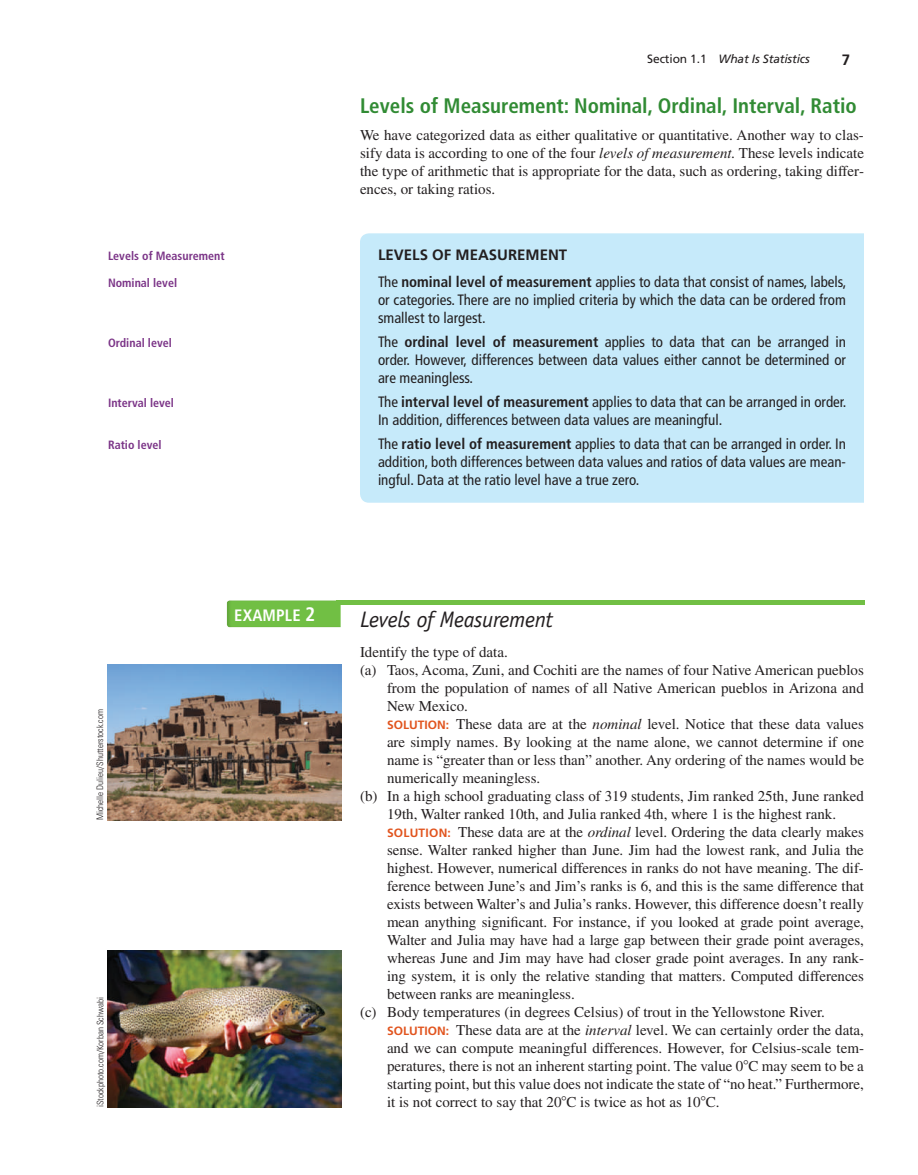
<style>
.page{position:relative;width:918px;height:1175px;background:#fff}
.page>*{position:absolute;margin:0;border:0;box-sizing:border-box;transform-origin:0 0}
.t1{font:italic 22.5px "Officina Sans Std";letter-spacing:-.015em;color:#231f20}
.t2{font:700 condensed 21px "Frutiger LT Std";color:#318b34}
.t3{font:700 condensed 16.5px "Frutiger LT Std";letter-spacing:.01em;color:#fff}
.t4{font:15px/18px "Times LT Std";color:#231f20;text-align:justify}
.t5{font:condensed 15px/18px "Frutiger LT Std";color:#231f20}
.t6{font:700 15px "Frutiger LT Std";color:#231f20}
.t7{font:700 condensed 12px "Frutiger LT Std";color:#7b3487}
.t8{font:italic 12px "Frutiger LT Std";letter-spacing:-.01em;color:#231f20}
.t9{font:300 condensed 9px "Univers LT Std";color:#231f20}
.s1{font-style:normal}
.s2{font-style:italic}
.s3{font-weight:700;font-stretch:normal}
.s4{font-weight:700}
.s5{font-size:19.5px}
.s6{font-family:"Frutiger LT Std";font-weight:700;font-size:12px;color:#e1541e}
.s7{font-family:"Mathematical Pi One"}
</style>
<div class="page">
<div style="left:360px;top:233px;width:504px;height:270px;background:#c6eafa"></div>
<div style="left:226px;top:600px;width:117px;height:28px;background:#71bf44"></div>
<div style="left:336px;top:600px;width:528px;height:5px;background:#71bf44"></div>
<img style="left:108px;top:664px;width:234px;height:156px">
<img style="left:108px;top:951px;width:234px;height:156px">
<p class="t7" style="left:108px;top:248px;width:118px">Levels of Measurement</p>
<p class="t7" style="left:108px;top:275px;width:71px">Nominal level</p>
<p class="t7" style="left:108px;top:335px;width:65px">Ordinal level</p>
<p class="t7" style="left:108px;top:395px;width:68px">Interval level</p>
<p class="t7" style="left:108px;top:437px;width:55px">Ratio level</p>
<p class="t8" style="left:647px;top:52px;width:164px"><span class="s1">Section 1.1</span> What Is Statistics</p>
<p class="t6" style="left:842px;top:51px;width:10px">7</p>
<p class="t2" style="left:360px;top:94px;width:498px">Levels of Measurement: Nominal, Ordinal, Interval, Ratio</p>
<p class="t4" style="left:360px;top:126px;width:506px">We have categorized data as either qualitative or quantitative. Another way to clas&shy;sify data is according to one of the four <span class="s2">levels of measurement.</span> These levels indicate the type of arithmetic that is appropriate for the data, such as ordering, taking differ&shy;ences, or taking ratios.</p>
<p class="t5" style="left:378px;top:241px;width:470px;line-height:27px"><span class="s3">LEVELS OF MEASUREM ENT<br></span>The <span class="s4">nominal level of measurement</span> applies to data that consist of names, labels,</p>
<p class="t5" style="left:378px;top:290px;width:469px">or categories. There are no implied criteria by which the data can be ordered from smallest to largest.</p>
<p class="t5" style="left:378px;top:332px;width:470px;text-align:justify">The <span class="s4">ordinal level of measurement</span> applies to data that can be arranged in order. However, differences between data values either cannot be determined or are meaningless.</p>
<p class="t5" style="left:378px;top:392px;width:470px">The <span class="s4">interval level of measurement</span> applies to data that can be arranged in order.<br>In addition, differences between data values are meaningful.</p>
<p class="t5" style="left:378px;top:434px;width:470px;text-align:justify">The <span class="s4">ratio level of measurement</span> applies to data that can be arranged in order. In addition, both differences between data values and ratios of data values are mean&shy;ingful. Data at the ratio level have a true zero.</p>
<p class="t9" style="left:95px;top:820px;width:112px;rotate:-90deg">Michelle Dulieu/Shutterstock.com</p>
<p class="t9" style="left:95px;top:1107px;width:111px;rotate:-90deg">iStockphoto.com/Korban Schwabi</p>
<p class="t3" style="left:234px;top:605px;width:83px">Example <span class="s5">2</span></p>
<p class="t1" style="left:360px;top:606px;width:195px">Levels of Measurement</p>
<p class="t4" style="left:360px;top:643px;width:149px">Identify the type of data.</p>
<p class="t4" style="left:360px;top:661px;width:505px">(a) Taos, Acoma, Zuni, and Cochiti are the names of four Native American pueblos</p>
<p class="t4" style="left:387px;top:679px;width:478px">from the population of names of all Native American pueblos in Arizona and</p>
<p class="t4" style="left:387px;top:697px;width:83px">New Mexico.</p>
<p class="t4" style="left:387px;top:715px;width:478px"><span class="s6">SO LUT ION :</span> These data are at the <span class="s2">nominal</span> level. Notice that these data values</p>
<p class="t4" style="left:387px;top:733px;width:479px">are simply names. By looking at the name alone, we cannot determine if one</p>
<p class="t4" style="left:387px;top:751px;width:479px">name is “greater than or less than” another. Any ordering of the names would be</p>
<p class="t4" style="left:387px;top:769px;width:155px">numerically meaningless.</p>
<p class="t4" style="left:360px;top:787px;width:506px">(b) In a high school graduating class of 319 students, Jim ranked 25th, June ranked</p>
<p class="t4" style="left:387px;top:805px;width:451px">19th, Walter ranked 10th, and Julia ranked 4th, where 1 is the highest rank.</p>
<p class="t4" style="left:387px;top:823px;width:478px"><span class="s6">SO LUT ION :</span> These data are at the <span class="s2">ordinal</span> level. Ordering the data clearly makes</p>
<p class="t4" style="left:387px;top:841px;width:478px">sense. Walter ranked higher than June. Jim had the lowest rank, and Julia the</p>
<p class="t4" style="left:387px;top:859px;width:478px">highest. However, numerical differences in ranks do not have meaning. The dif-</p>
<p class="t4" style="left:387px;top:877px;width:478px">ference between June’s and Jim’s ranks is 6, and this is the same difference that</p>
<p class="t4" style="left:387px;top:895px;width:479px">exists between Walter’s and Julia’s ranks. However, this difference doesn’t really</p>
<p class="t4" style="left:387px;top:913px;width:479px">mean anything significant. For instance, if you looked at grade point average,</p>
<p class="t4" style="left:387px;top:931px;width:479px">Walter and Julia may have had a large gap between their grade point averages,</p>
<p class="t4" style="left:387px;top:949px;width:479px">whereas June and Jim may have had closer grade point averages. In any rank-</p>
<p class="t4" style="left:387px;top:967px;width:479px">ing system, it is only the relative standing that matters. Computed differences</p>
<p class="t4" style="left:387px;top:985px;width:189px">between ranks are meaningless.</p>
<p class="t4" style="left:360px;top:1003px;width:466px">(c) Body temperatures (in degrees Celsius) of trout in the Yellowstone River.</p>
<p class="t4" style="left:387px;top:1021px;width:479px"><span class="s6">SO LUT ION :</span> These data are at the <span class="s2">interval</span> level. We can certainly order the data,</p>
<p class="t4" style="left:387px;top:1039px;width:479px">and we can compute meaningful differences. However, for Celsius-scale tem-</p>
<p class="t4" style="left:387px;top:1057px;width:478px">peratures, there is not an inherent starting point. The value 0<span class="s7">8</span>C may seem to be a</p>
<p class="t4" style="left:387px;top:1075px;width:478px">starting point, but this value does not indicate the state of “no heat.” Furthermore,</p>
<p class="t4" style="left:387px;top:1093px;width:334px">it is not correct to say that 20<span class="s7">8</span>C is twice as hot as 10<span class="s7">8</span>C.</p>
</div>
